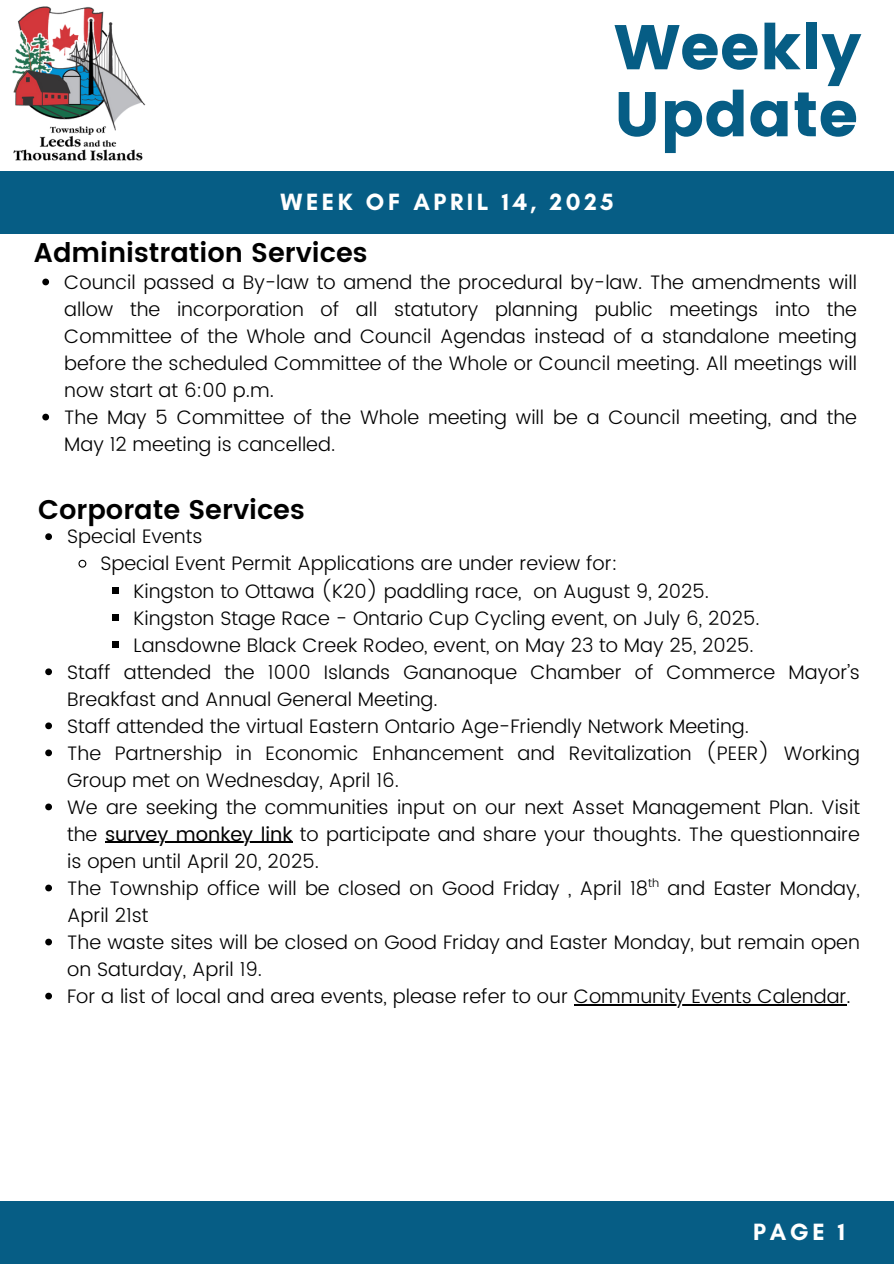
<style>
.page{position:relative;width:894px;height:1264px;background:#fff}
.page>*{position:absolute;margin:0;border:0;box-sizing:border-box;transform-origin:0 0}
.t1{font:63px "Poppins";color:#065d85}
.t2{font:600 27px "Poppins";color:#000}
.t3{font:700 24px "Glacial Indifference";letter-spacing:.15em;color:#fff}
.t4{font:300 19.5px/27px "Poppins";color:#000}
.t5{font:300 11.7px "Poppins";color:#000}
.s1{font-weight:400}
</style>
<div class="page">
<div style="left:0;top:172px;width:893px;height:62px;background:#065d85"></div>
<div style="left:0;top:1201px;width:893px;height:62px;background:#065d85"></div>
<img style="left:0;top:6px;width:155px;height:166px">
<svg style="left:45px;top:533px;width:7px;height:7px"></svg>
<svg style="left:78px;top:559px;width:9px;height:9px"></svg>
<div style="left:112px;top:587px;width:6px;height:7px;background:#000"></div>
<div style="left:112px;top:614px;width:6px;height:7px;background:#000"></div>
<div style="left:112px;top:641px;width:6px;height:7px;background:#000"></div>
<svg style="left:45px;top:668px;width:7px;height:7px"></svg>
<svg style="left:45px;top:722px;width:7px;height:7px"></svg>
<svg style="left:45px;top:749px;width:7px;height:7px"></svg>
<svg style="left:45px;top:803px;width:7px;height:7px"></svg>
<hr style="left:105px;top:841px;width:187px;height:2px;background:#000">
<svg style="left:45px;top:884px;width:7px;height:7px"></svg>
<svg style="left:45px;top:938px;width:7px;height:7px"></svg>
<svg style="left:45px;top:992px;width:7px;height:7px"></svg>
<hr style="left:573px;top:1003px;width:178px;height:2px;background:#000">
<hr style="left:751px;top:1003px;width:95px;height:2px;background:#000">
<svg style="left:42px;top:278px;width:7px;height:7px"></svg>
<svg style="left:42px;top:414px;width:7px;height:6px"></svg>
<h1 class="t1" style="left:614px;top:11px;width:249px">Weekly</h1>
<h1 class="t1" style="left:614px;top:78px;width:246px">Update</h1>
<p class="t3" style="left:280px;top:187px;width:334px">WEEK OF APRIL 14, 2025</p>
<p class="t2" style="left:34px;top:237px;width:335px">Administration Services</p>
<p class="t4" style="left:64px;top:268px;width:794px;text-align:justify">Council passed a By-law to amend the procedural by-law. The amendments will allow the incorporation of all statutory planning public meetings into the Committee of the Whole and Council Agendas instead of a standalone meeting before the scheduled Committee of the Whole or Council meeting. All meetings will now start at 6:00 p.m.</p>
<p class="t4" style="left:64px;top:403px;width:794px">The May 5 Committee of the Whole meeting will be a Council meeting, and the<br>May 12 meeting is cancelled.</p>
<p class="t2" style="left:38px;top:493px;width:268px">Corporate Services</p>
<h2 class="t4" style="left:67px;top:523px;width:137px">Special Events</h2>
<p class="t4" style="left:100px;top:550px;width:518px">Special Event Permit Applications are under review for:</p>
<p class="t4" style="left:133px;top:577px;width:577px">Kingston to Ottawa (K20) paddling race, on August 9, 2025.</p>
<h2 class="t4" style="left:133px;top:604px;width:627px">Kingston Stage Race - Ontario Cup Cycling event, on July 6, 2025.</h2>
<p class="t4" style="left:133px;top:631px;width:621px">Lansdowne Black Creek Rodeo, event, on May 23 to May 25, 2025.</p>
<p class="t4" style="left:67px;top:658px;width:794px">Staff attended the 1000 Islands Gananoque Chamber of Commerce Mayor’s<br>Breakfast and Annual General Meeting.</p>
<p class="t4" style="left:67px;top:712px;width:683px">Staff attended the virtual Eastern Ontario Age-Friendly Network Meeting.</p>
<p class="t4" style="left:67px;top:739px;width:794px">The Partnership in Economic Enhancement and Revitalization (PEER) Working<br>Group met on Wednesday, April 16.</p>
<p class="t4" style="left:67px;top:793px;width:794px">We are seeking the communities input on our next Asset Management Plan. Visit the <span class="s1">survey monkey link</span> to participate and share your thoughts. The questionnaire</p>
<p class="t4" style="left:67px;top:847px;width:794px">is open until April 20, 2025.<br>The Township office will be closed on Good Friday , April 18 and Easter Monday,</p>
<p class="t4" style="left:67px;top:901px;width:83px">April 21st</p>
<p class="t5" style="left:648px;top:876px;width:13px">th</p>
<p class="t4" style="left:67px;top:928px;width:794px">The waste sites will be closed on Good Friday and Easter Monday, but remain open on Saturday, April 19.</p>
<p class="t4" style="left:67px;top:982px;width:784px">For a list of local and area events, please refer to our Community Events Calendar.</p>
<h3 class="t3" style="left:753px;top:1217px;width:93px">PAGE 1</h3>
</div>
